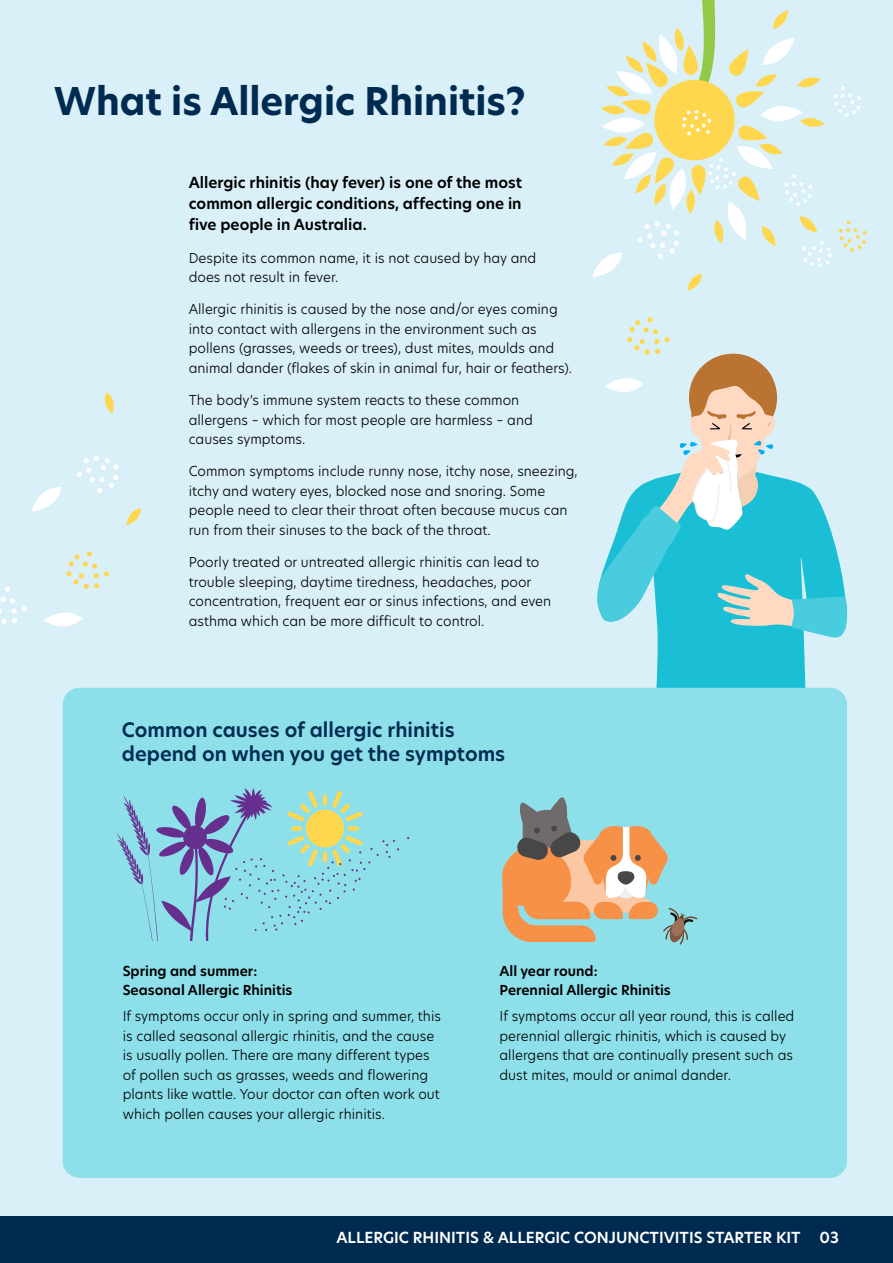
<style>
.page{position:relative;width:893px;height:1263px;background:#fff}
.page>*{position:absolute;margin:0;border:0;box-sizing:border-box;transform-origin:0 0}
.t1{font:700 37.5px "New Hero";color:#002b51}
.t2{font:600 19.5px/24px "New Hero";color:#002b51}
.t3{font:600 15px/21px "New Hero";color:#000;text-align:justify}
.t4{font:600 15px "New Hero";color:#fff}
.t5{font:300 13.5px/19.5px "New Hero";color:#000}
.t6{font:600 13.5px/19.5px "New Hero";color:#000}
</style>
<div class="page">
<div style="left:0;top:0;width:893px;height:1216px;background:#d9f0f8"></div>
<svg style="left:596px;top:640px;width:249px;height:56px;fill:#1abfd5"></svg>
<div style="left:0;top:1216px;width:893px;height:47px;background:#002b51"></div>
<div style="left:63px;top:688px;width:784px;height:490px;background:#8ddfea;border-radius:17px"></div>
<svg style="left:66px;top:551px;width:43px;height:38px"></svg>
<svg style="left:0;top:586px;width:27px;height:38px"></svg>
<svg style="left:77px;top:456px;width:42px;height:37px"></svg>
<svg style="left:31px;top:487px;width:31px;height:25px"></svg>
<svg style="left:44px;top:612px;width:39px;height:15px"></svg>
<svg style="left:127px;top:508px;width:14px;height:17px"></svg>
<svg style="left:105px;top:392px;width:9px;height:22px"></svg>
<svg style="left:597px;top:317px;width:250px;height:323px"></svg>
<svg style="left:592px;top:0;width:275px;height:291px"></svg>
<svg style="left:117px;top:788px;width:282px;height:153px"></svg>
<svg style="left:502px;top:797px;width:196px;height:148px"></svg>
<h1 class="t1" style="left:54px;top:76px;width:473px">What is Allergic Rhinitis?</h1>
<p class="t3" style="left:189px;top:172px;width:335px">Allergic rhinitis (hay fever) is one of the most common allergic conditions, affecting one in five people in Australia.</p>
<p class="t5" style="left:189px;top:248px;width:349px">Despite its common name, it is not caused by hay and does not result in fever.</p>
<p class="t5" style="left:189px;top:299px;width:385px">Allergic rhinitis is caused by the nose and/or eyes coming into contact with allergens in the environment such as pollens (grasses, weeds or trees), dust mites, moulds and animal dander (flakes of skin in animal fur, hair or feathers).</p>
<p class="t5" style="left:189px;top:390px;width:346px">The body’s immune system reacts to these common allergens – which for most people are harmless – and causes symptoms.</p>
<p class="t5" style="left:189px;top:461px;width:390px">Common symptoms include runny nose, itchy nose, sneezing, itchy and watery eyes, blocked nose and snoring. Some people need to clear their throat often because mucus can run from their sinuses to the back of the throat.</p>
<p class="t5" style="left:189px;top:552px;width:364px">Poorly treated or untreated allergic rhinitis can lead to trouble sleeping, daytime tiredness, headaches, poor concentration, frequent ear or sinus infections, and even asthma which can be more difficult to control.</p>
<h2 class="t2" style="left:122px;top:718px;width:385px">Common causes of allergic rhinitis depend on when you get the symptoms</h2>
<p class="t6" style="left:123px;top:961px;width:171px">Spring and summer:<br>Seasonal Allergic Rhinitis</p>
<p class="t5" style="left:123px;top:1006px;width:320px">If symptoms occur only in spring and summer, this is called seasonal allergic rhinitis, and the cause is usually pollen. There are many different types of pollen such as grasses, weeds and flowering plants like wattle. Your doctor can often work out which pollen causes your allergic rhinitis.</p>
<p class="t6" style="left:499px;top:961px;width:173px">All year round:<br>Perennial Allergic Rhinitis</p>
<p class="t5" style="left:499px;top:1006px;width:296px">If symptoms occur all year round, this is called perennial allergic rhinitis, which is caused by allergens that are continually present such as dust mites, mould or animal dander.</p>
<p class="t4" style="left:336px;top:1227px;width:466px">ALLERGIC RHINITIS &amp; ALLERGIC CONJUNCTIVITIS STARTER KIT</p>
<p class="t4" style="left:819px;top:1227px;width:21px">03</p>
</div>
